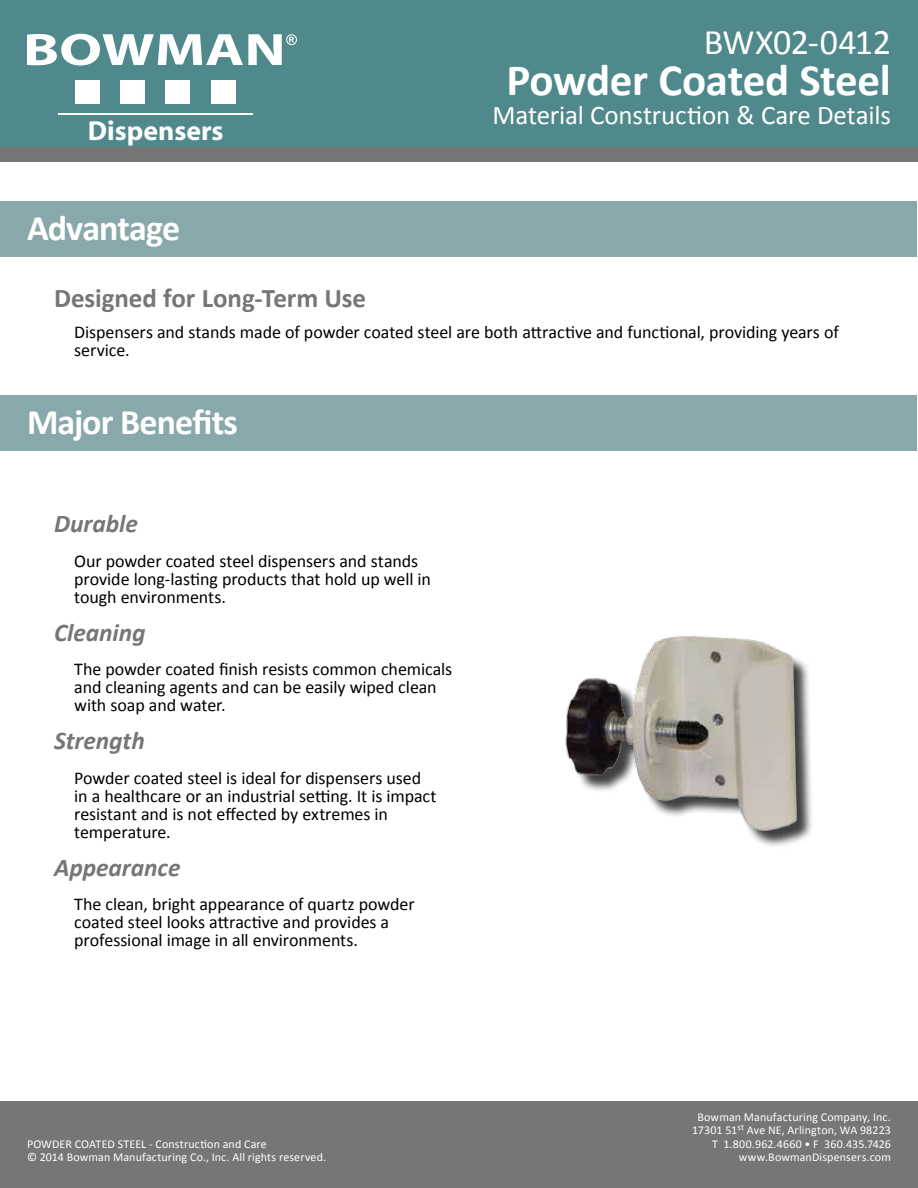
<style>
.page{position:relative;width:918px;height:1188px;background:#fff}
.page>*{position:absolute;margin:0;border:0;box-sizing:border-box;transform-origin:0 0}
.t1{font:700 45px "Calibri";letter-spacing:-.01em;color:#fff}
.t2{font:700 36px "Calibri";letter-spacing:-.025em;color:#fff}
.t3{font:36px "Calibri";letter-spacing:-.015em;color:#fff}
.t4{font:700 27.45px "Myriad";color:#fff}
.t5{font:27px "Calibri";letter-spacing:-.005em;color:#fff}
.t6{font:700 27px "Calibri";letter-spacing:-.005em;color:#787675}
.t7{font:italic 700 25.5px "Calibri";color:#787675}
.t8{font:18px/18px "Calibri";letter-spacing:-.005em;color:#000}
.t9{font:12px/13.5px "Calibri";letter-spacing:.01em;color:#fff;text-align:right}
</style>
<div class="page">
<div style="left:0;top:0;width:918px;height:162px;background:#787675"></div>
<div style="left:0;top:1101px;width:918px;height:87px;background:#787675"></div>
<div style="left:0;top:0;width:918px;height:147px;background:#4f898c"></div>
<div style="left:1px;top:201px;width:916px;height:56px;background:#88a8ac"></div>
<div style="left:1px;top:395px;width:916px;height:56px;background:#88a8ac"></div>
<hr style="left:58px;top:113px;width:195px;height:1px;background:#fff">
<div style="left:75px;top:80px;width:24px;height:24px;background:#fff"></div>
<div style="left:121px;top:80px;width:24px;height:24px;background:#fff"></div>
<div style="left:166px;top:80px;width:24px;height:24px;background:#fff"></div>
<div style="left:211px;top:80px;width:24px;height:24px;background:#fff"></div>
<svg style="left:27px;top:34px;width:270px;height:31px"></svg>
<img style="left:565px;top:635px;width:247px;height:211px">
<h2 class="t3" style="left:704px;top:19px;width:189px">BWX02-0412</h2>
<h3 class="t4" style="left:88px;top:117px;width:137px">Dispensers</h3>
<h2 class="t2" style="left:27px;top:205px;width:155px">Advantage</h2>
<h3 class="t6" style="left:54px;top:281px;width:314px">Designed for Long-Term Use</h3>
<h1 class="t1" style="left:506px;top:51px;width:386px">Powder Coated Steel</h1>
<h3 class="t5" style="left:493px;top:98px;width:400px">Material Construction &amp; Care Details</h3>
<p class="t8" style="left:74px;top:323px;width:766px">Dispensers and stands made of powder coated steel are both attractive and functional, providing years of service.</p>
<h2 class="t2" style="left:27px;top:399px;width:212px">Major Benefits</h2>
<h3 class="t7" style="left:54px;top:507px;width:86px">Durable</h3>
<p class="t8" style="left:74px;top:552px;width:358px">Our powder coated steel dispensers and stands provide long-lasting products that hold up well in tough environments.</p>
<h3 class="t7" style="left:54px;top:616px;width:93px">Cleaning</h3>
<p class="t8" style="left:74px;top:660px;width:380px">The powder coated finish resists common chemicals and cleaning agents and can be easily wiped clean with soap and water.</p>
<h3 class="t7" style="left:54px;top:724px;width:92px">Strength</h3>
<p class="t8" style="left:74px;top:769px;width:364px">Powder coated steel is ideal for dispensers used in a healthcare or an industrial setting. It is impact resistant and is not effected by extremes in temperature.</p>
<h3 class="t7" style="left:54px;top:851px;width:128px">Appearance</h3>
<p class="t8" style="left:74px;top:895px;width:342px">The clean, bright appearance of quartz powder coated steel looks attractive and provides a professional image in all environments.</p>
<p class="t9" style="left:27px;top:1137px;width:241px">POWDER COATED STEEL - Construction and Care</p>
<p class="t9" style="left:27px;top:1150px;width:301px">© 2014 Bowman Manufacturing Co., Inc. All rights reserved.</p>
<p class="t9" style="left:692px;top:1110px;width:200px">Bowman Manufacturing Company, Inc.<br>17301 51<sup>st</sup> Ave NE, Arlington, WA 98223<br>T 1.800.962.4660 • F 360.435.7426 www.BowmanDispensers.com</p>
</div>
